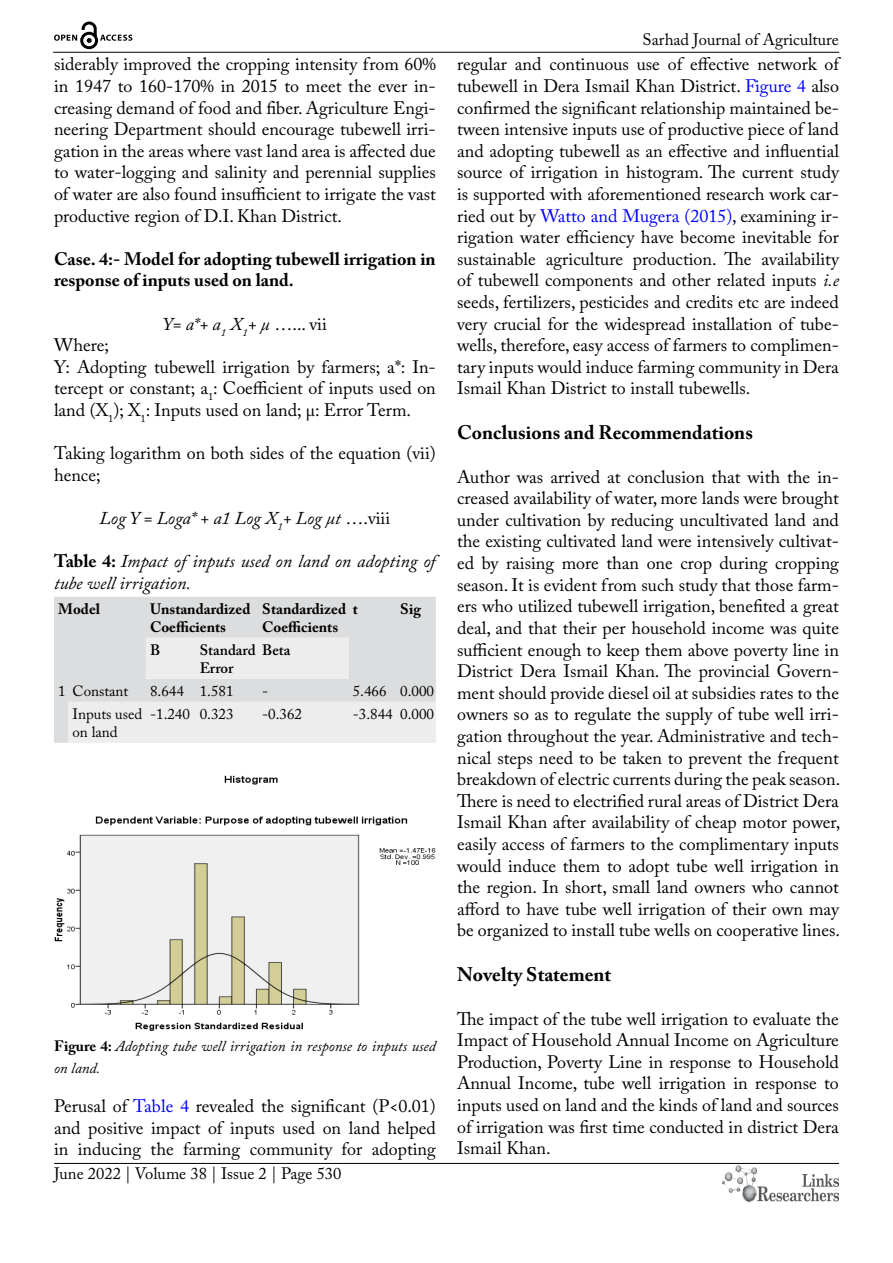
<style>
.page{position:relative;width:893px;height:1263px;background:#fff}
.page>*{position:absolute;margin:0;border:0;box-sizing:border-box;transform-origin:0 0}
.t1{font:700 19.5px "Adobe Caslon Pro";color:#000}
.t2{font:18px/21.6px "Adobe Caslon Pro";color:#000;text-align:justify}
.t3{font:italic 18px/21.6px "Adobe Caslon Pro";color:#000}
.t4{font:700 18px/21.6px "Adobe Caslon Pro";color:#000}
.t5{font:16.5px "Adobe Caslon Pro";color:#000}
.t6{font:15px/18px "Adobe Caslon Pro";color:#000}
.t7{font:italic 15px/21.6px "Adobe Caslon Pro";color:#000}
.t8{font:700 15px/18px "Adobe Caslon Pro";color:#000}
.t9{font:600 15px/18px "Adobe Caslon Pro";color:#000}
.s1{font-style:normal}
.s2{font-weight:700;font-style:normal}
.s3{color:#00f}
.s4{font-style:italic}
</style>
<div class="page">
<hr style="left:53px;top:52px;width:786px;height:1px;background:#000">
<hr style="left:54px;top:1163px;width:785px;height:1px;background:#000">
<img style="left:722px;top:1166px;width:117px;height:36px">
<svg style="left:54px;top:22px;width:78px;height:27px"></svg>
<div style="left:54px;top:597px;width:382px;height:146px;background:#dcddde"></div>
<svg style="left:68px;top:638px;width:368px;height:105px;background:#e6e6e7"></svg>
<img style="left:54px;top:775px;width:382px;height:256px">
<p class="t2" style="left:54px;top:53px;width:383px">siderably improved the cropping intensity from 60% in 1947 to 160-170% in 2015 to meet the ever in&shy;creasing demand of food and fiber. Agriculture Engi&shy;neering Department should encourage tubewell irri&shy;gation in the areas where vast land area is affected due to water-logging and salinity and perennial supplies of water are also found insufficient to irrigate the vast productive region of D.I. Khan District.</p>
<p class="t4" style="left:54px;top:248px;width:383px">Case. 4:- Model for adopting tubewell irrigation in response of inputs used on land.</p>
<p class="t3" style="left:163px;top:313px;width:165px">Y= a*+ a<sub>1</sub> X<sub>1</sub>+ µ <span class="s1">…... vii</span></p>
<p class="t2" style="left:54px;top:334px;width:383px;text-align:left">Where;<br>Y: Adopting tubewell irrigation by farmers; a*: In&shy;tercept or constant; a<sub>1</sub>: Coefficient of inputs used on land (X<sub>1</sub>); X<sub>1</sub>: Inputs used on land; µ: Error Term.</p>
<p class="t2" style="left:54px;top:442px;width:383px">Taking logarithm on both sides of the equation (vii) hence;</p>
<p class="t3" style="left:100px;top:507px;width:292px">Log Y = Loga* + a1 Log X<sub>1</sub>+ Log µt <span class="s1">….viii</span></p>
<p class="t3" style="left:54px;top:550px;width:383px"><span class="s2">Table 4:</span> Impact of inputs used on land on adopting of tube well irrigation.</p>
<p class="t8" style="left:58px;top:600px;width:43px">Model</p>
<p class="t8" style="left:150px;top:600px;width:102px">Unstandardized<br>Coefficients</p>
<p class="t8" style="left:262px;top:600px;width:97px">Standardized t<br>Coefficients</p>
<p class="t8" style="left:400px;top:600px;width:22px">Sig</p>
<p class="t9" style="left:150px;top:641px;width:12px">B</p>
<p class="t9" style="left:200px;top:641px;width:92px">Standard Beta<br>Error</p>
<p class="t6" style="left:58px;top:682px;width:72px">1 Constant</p>
<p class="t6" style="left:150px;top:682px;width:85px">8.644 1.581</p>
<p class="t6" style="left:262px;top:682px;width:8px">-</p>
<p class="t6" style="left:353px;top:682px;width:83px">5.466 0.000</p>
<p class="t6" style="left:72px;top:705px;width:71px">Inputs used on land</p>
<p class="t6" style="left:150px;top:705px;width:85px">-1.240 0.323</p>
<p class="t6" style="left:262px;top:705px;width:41px">-0.362</p>
<p class="t6" style="left:353px;top:705px;width:83px">-3.844 0.000</p>
<p class="t7" style="left:54px;top:1035px;width:383px"><span class="s2">Figure 4:</span> Adopting tube well irrigation in response to inputs used on land.</p>
<p class="t2" style="left:54px;top:1095px;width:383px">Perusal of <span class="s3">Table 4</span> revealed the significant (P&lt;0.01) and positive impact of inputs used on land helped in inducing the farming community for adopting</p>
<p class="t5" style="left:54px;top:1164px;width:289px">June 2022 | Volume 38 | Issue 2 | Page 530</p>
<p class="t5" style="left:643px;top:30px;width:198px">Sarhad Journal of Agriculture</p>
<p class="t2" style="left:457px;top:53px;width:383px">regular and continuous use of effective network of tubewell in Dera Ismail Khan District. <span class="s3">Figure 4</span> also confirmed the significant relationship maintained be&shy;tween intensive inputs use of productive piece of land and adopting tubewell as an effective and influential source of irrigation in histogram. The current study is supported with aforementioned research work car&shy;ried out by <span class="s3">Watto and Mugera (2015)</span>, examining ir&shy;rigation water efficiency have become inevitable for sustainable agriculture production. The availability of tubewell components and other related inputs <span class="s4">i.e </span>seeds, fertilizers, pesticides and credits etc are indeed very crucial for the widespread installation of tube&shy;wells, therefore, easy access of farmers to complimen&shy;tary inputs would induce farming community in Dera Ismail Khan District to install tubewells.</p>
<p class="t1" style="left:457px;top:421px;width:297px">Conclusions and Recommendations</p>
<p class="t2" style="left:457px;top:466px;width:385px">Author was arrived at conclusion that with the in&shy;creased availability of water, more lands were brought under cultivation by reducing uncultivated land and the existing cultivated land were intensively cultivat&shy;ed by raising more than one crop during cropping season. It is evident from such study that those farm&shy;ers who utilized tubewell irrigation, benefited a great deal, and that their per household income was quite sufficient enough to keep them above poverty line in District Dera Ismail Khan. The provincial Govern&shy;ment should provide diesel oil at subsidies rates to the owners so as to regulate the supply of tube well irri&shy;gation throughout the year. Administrative and tech&shy;nical steps need to be taken to prevent the frequent breakdown of electric currents during the peak season.<br>There is need to electrified rural areas of District Dera Ismail Khan after availability of cheap motor power, easily access of farmers to the complimentary inputs would induce them to adopt tube well irrigation in the region. In short, small land owners who cannot afford to have tube well irrigation of their own may be organized to install tube wells on cooperative lines.</p>
<p class="t1" style="left:457px;top:963px;width:156px">Novelty Statement</p>
<p class="t2" style="left:457px;top:1007px;width:383px">The impact of the tube well irrigation to evaluate the Impact of Household Annual Income on Agriculture Production, Poverty Line in response to Household Annual Income, tube well irrigation in response to inputs used on land and the kinds of land and sources of irrigation was first time conducted in district Dera Ismail Khan.</p>
</div>
